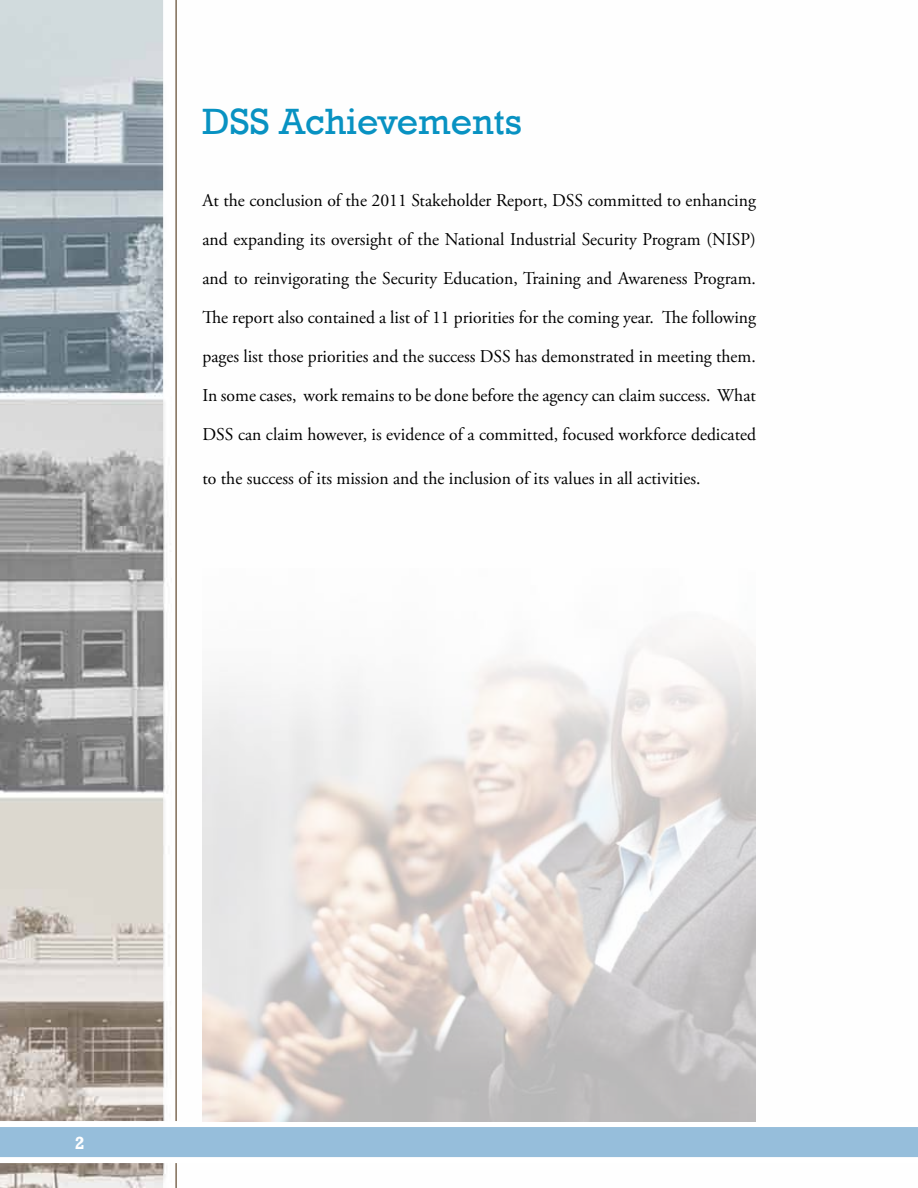
<style>
.page{position:relative;width:918px;height:1188px;background:#fff}
.page>*{position:absolute;margin:0;border:0;box-sizing:border-box;transform-origin:0 0}
.t1{font:37.5px "Rockwell";color:#0892c2}
.t2{font:18px/39px "Adobe Garamond Pro";color:#000;text-align:justify}
.t3{font:700 18px "Rockwell";color:#fff}
</style>
<div class="page">
<img style="left:0;top:0;width:756px;height:1188px">
<hr style="left:175px;top:0;width:2px;height:1188px;background:#7f6b56">
<svg style="left:0;top:1121px;width:918px;height:42px"></svg>
<img style="left:202px;top:568px;width:553px;height:553px">
<h1 class="t1" style="left:202px;top:100px;width:321px">DSS Achievements</h1>
<p class="t2" style="left:202px;top:181px;width:555px">At the conclusion of the 2011 Stakeholder Report, DSS committed to enhancing and expanding its oversight of the National Industrial Security Program (NISP) and to reinvigorating the Security Education, Training and Awareness Program.<br>The report also contained a list of 11 priorities for the coming year. The following pages list those priorities and the success DSS has demonstrated in meeting them.<br>In some cases, work remains to be done before the agency can claim success. What DSS can claim however, is evidence of a committed, focused workforce dedicated</p>
<p class="t2" style="left:202px;top:459px;width:500px">to the success of its mission and the inclusion of its values in all activities.</p>
<p class="t3" style="left:75px;top:1132px;width:11px">2</p>
</div>
